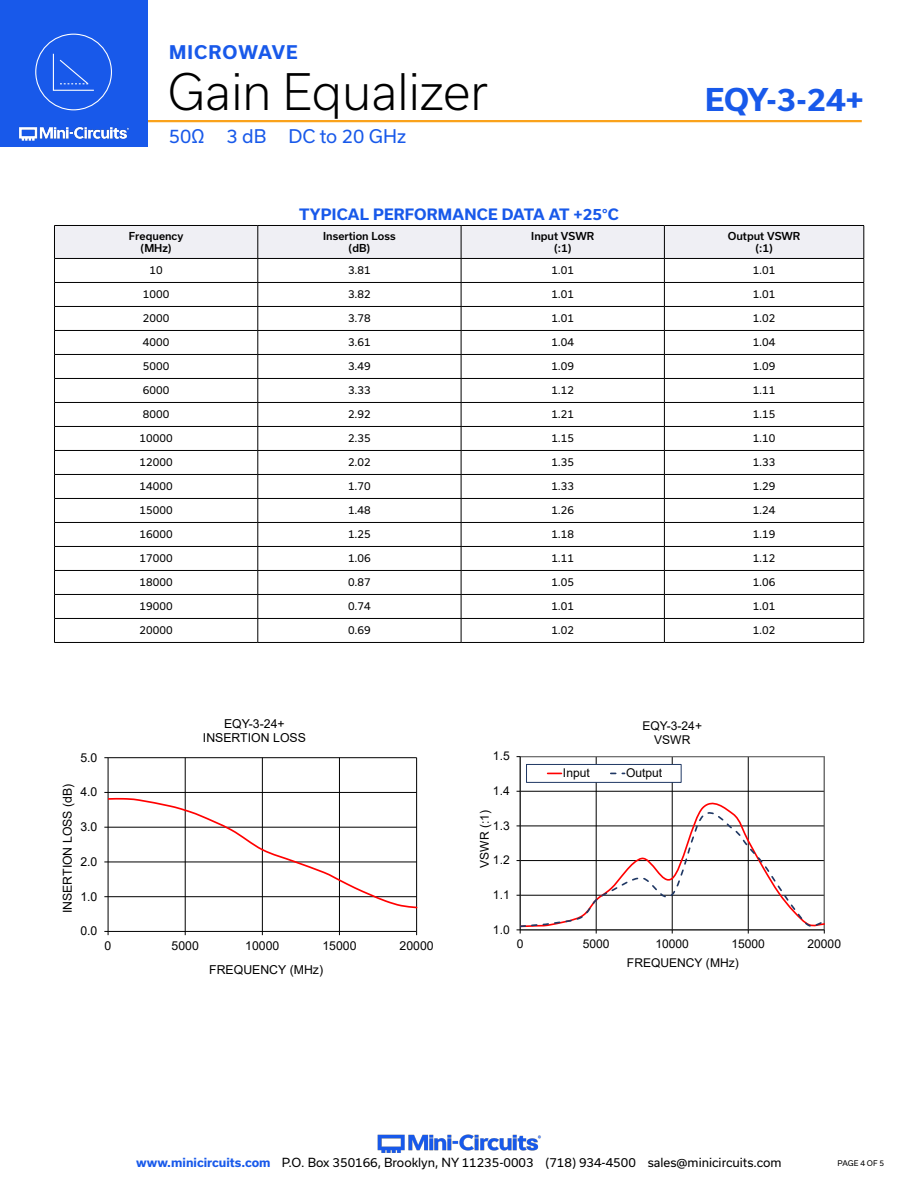
<style>
.page{position:relative;width:918px;height:1188px;background:#fff}
.page>*{position:absolute;margin:0;border:0;box-sizing:border-box;transform-origin:0 0}
.t1{font:300 48px "Usual";color:#000}
.t2{font:700 30px "Usual";color:#1859ea}
.t3{font:18px "Usual";color:#1859ea}
.t4{font:700 18px "Usual";letter-spacing:.06em;color:#1859ea}
.Blue_Headers{font:700 15px "Usual";letter-spacing:.015em;color:#1859ea}
.t5{font:12.3px/14.1px "Arial";color:#000;text-align:center}
.t6{font:12px "Usual";color:#000}
.t7{font:12px/14px "Arial";color:#000;text-align:center}
.Table_Body_Center{font:10.5px "Usual";color:#000}
.Table_Header_Center{font:500 10.5px "Usual";color:#000}
.t8{font:7.5px "Usual";color:#000}
.s1{font-weight:700;color:#1859ea}
</style>
<div class="page">
<hr style="left:129px;top:120px;width:733px;height:2px;background:#faa21b">
<div style="left:0;top:0;width:147px;height:147px;background:#1859ea"></div>
<img style="left:19px;top:126px;width:110px;height:15px">
<div style="left:35px;top:34px;width:77px;height:76px;border:1px solid #fff;border-radius:50%"></div>
<svg style="left:52px;top:53px;width:42px;height:38px"></svg>
<img style="left:377px;top:1134px;width:164px;height:19px">
<hr style="left:108px;top:757px;width:309px;height:1px;background:#000">
<hr style="left:185px;top:758px;width:1px;height:173px;background:#000">
<hr style="left:262px;top:758px;width:1px;height:173px;background:#000">
<hr style="left:339px;top:758px;width:1px;height:173px;background:#000">
<hr style="left:416px;top:758px;width:1px;height:173px;background:#000">
<hr style="left:108px;top:758px;width:1px;height:173px;background:#000">
<hr style="left:108px;top:931px;width:309px;height:1px;background:#000">
<svg style="left:104px;top:792px;width:313px;height:117px"></svg>
<hr style="left:596px;top:757px;width:1px;height:173px;background:#000">
<hr style="left:672px;top:757px;width:1px;height:173px;background:#000">
<hr style="left:748px;top:757px;width:1px;height:173px;background:#000">
<hr style="left:520px;top:757px;width:1px;height:173px;background:#000">
<svg style="left:517px;top:791px;width:308px;height:143px"></svg>
<div style="left:527px;top:764px;width:154px;height:18px;background:#fff"></div>
<div style="left:526px;top:764px;width:155px;height:19px;border:1px solid #203864"></div>
<svg style="left:548px;top:773px;width:13px;height:1px"></svg>
<svg style="left:54px;top:225px;width:811px;height:417px"></svg>
<hr style="left:54px;top:642px;width:204px;height:1px;background:#000">
<hr style="left:258px;top:642px;width:203px;height:1px;background:#000">
<hr style="left:461px;top:642px;width:203px;height:1px;background:#000">
<hr style="left:664px;top:642px;width:200px;height:1px;background:#000">
<h3 class="t4" style="left:169px;top:42px;width:130px">MICROWAVE</h3>
<h1 class="t1" style="left:168px;top:65px;width:322px">Gain Equalizer</h1>
<h3 class="t3" style="left:169px;top:125px;width:239px">50Ω 3 dB DC to 20 GHz</h3>
<p class="Table_Header_Center" style="left:129px;top:230px;width:56px">Frequency</p>
<p class="Table_Header_Center" style="left:141px;top:242px;width:33px">(MHz)</p>
<p class="Blue_Headers" style="left:299px;top:206px;width:321px">TYPICAL PERFORMANCE DATA AT +25°C</p>
<p class="Table_Header_Center" style="left:323px;top:230px;width:74px">Insertion Loss</p>
<p class="Table_Header_Center" style="left:349px;top:242px;width:23px">(dB)</p>
<p class="Table_Header_Center" style="left:531px;top:230px;width:64px">Input VSWR</p>
<p class="Table_Header_Center" style="left:554px;top:242px;width:19px">(:1)</p>
<h2 class="t2" style="left:705px;top:82px;width:160px">EQY-3-24+</h2>
<p class="Table_Header_Center" style="left:728px;top:230px;width:74px">Output VSWR</p>
<p class="Table_Header_Center" style="left:755px;top:242px;width:19px">(:1)</p>
<p class="Table_Body_Center" style="left:150px;top:264px;width:15px">10</p>
<p class="Table_Body_Center" style="left:348px;top:264px;width:24px">3.81</p>
<p class="Table_Body_Center" style="left:551px;top:264px;width:24px">1.01</p>
<p class="Table_Body_Center" style="left:753px;top:264px;width:24px">1.01</p>
<p class="Table_Body_Center" style="left:143px;top:288px;width:28px">1000</p>
<p class="Table_Body_Center" style="left:348px;top:288px;width:24px">3.82</p>
<p class="Table_Body_Center" style="left:551px;top:288px;width:24px">1.01</p>
<p class="Table_Body_Center" style="left:753px;top:288px;width:24px">1.01</p>
<p class="Table_Body_Center" style="left:143px;top:312px;width:28px">2000</p>
<p class="Table_Body_Center" style="left:348px;top:312px;width:24px">3.78</p>
<p class="Table_Body_Center" style="left:551px;top:312px;width:24px">1.01</p>
<p class="Table_Body_Center" style="left:753px;top:312px;width:24px">1.02</p>
<p class="Table_Body_Center" style="left:143px;top:336px;width:28px">4000</p>
<p class="Table_Body_Center" style="left:348px;top:336px;width:24px">3.61</p>
<p class="Table_Body_Center" style="left:551px;top:336px;width:24px">1.04</p>
<p class="Table_Body_Center" style="left:753px;top:336px;width:24px">1.04</p>
<p class="Table_Body_Center" style="left:143px;top:360px;width:28px">5000</p>
<p class="Table_Body_Center" style="left:348px;top:360px;width:24px">3.49</p>
<p class="Table_Body_Center" style="left:551px;top:360px;width:24px">1.09</p>
<p class="Table_Body_Center" style="left:753px;top:360px;width:24px">1.09</p>
<p class="Table_Body_Center" style="left:143px;top:384px;width:28px">6000</p>
<p class="Table_Body_Center" style="left:348px;top:384px;width:24px">3.33</p>
<p class="Table_Body_Center" style="left:551px;top:384px;width:24px">1.12</p>
<p class="Table_Body_Center" style="left:753px;top:384px;width:24px">1.11</p>
<p class="Table_Body_Center" style="left:143px;top:408px;width:28px">8000</p>
<p class="Table_Body_Center" style="left:348px;top:408px;width:24px">2.92</p>
<p class="Table_Body_Center" style="left:551px;top:408px;width:24px">1.21</p>
<p class="Table_Body_Center" style="left:753px;top:408px;width:24px">1.15</p>
<p class="Table_Body_Center" style="left:140px;top:432px;width:34px">10000</p>
<p class="Table_Body_Center" style="left:348px;top:432px;width:24px">2.35</p>
<p class="Table_Body_Center" style="left:551px;top:432px;width:24px">1.15</p>
<p class="Table_Body_Center" style="left:753px;top:432px;width:24px">1.10</p>
<p class="Table_Body_Center" style="left:140px;top:456px;width:34px">12000</p>
<p class="Table_Body_Center" style="left:348px;top:456px;width:24px">2.02</p>
<p class="Table_Body_Center" style="left:551px;top:456px;width:24px">1.35</p>
<p class="Table_Body_Center" style="left:753px;top:456px;width:24px">1.33</p>
<p class="Table_Body_Center" style="left:140px;top:480px;width:34px">14000</p>
<p class="Table_Body_Center" style="left:348px;top:480px;width:24px">1.70</p>
<p class="Table_Body_Center" style="left:551px;top:480px;width:24px">1.33</p>
<p class="Table_Body_Center" style="left:753px;top:480px;width:24px">1.29</p>
<p class="Table_Body_Center" style="left:140px;top:504px;width:34px">15000</p>
<p class="Table_Body_Center" style="left:348px;top:504px;width:24px">1.48</p>
<p class="Table_Body_Center" style="left:551px;top:504px;width:24px">1.26</p>
<p class="Table_Body_Center" style="left:753px;top:504px;width:24px">1.24</p>
<p class="Table_Body_Center" style="left:140px;top:528px;width:34px">16000</p>
<p class="Table_Body_Center" style="left:348px;top:528px;width:24px">1.25</p>
<p class="Table_Body_Center" style="left:551px;top:528px;width:24px">1.18</p>
<p class="Table_Body_Center" style="left:753px;top:528px;width:24px">1.19</p>
<p class="Table_Body_Center" style="left:140px;top:552px;width:34px">17000</p>
<p class="Table_Body_Center" style="left:348px;top:552px;width:24px">1.06</p>
<p class="Table_Body_Center" style="left:551px;top:552px;width:24px">1.11</p>
<p class="Table_Body_Center" style="left:753px;top:552px;width:24px">1.12</p>
<p class="Table_Body_Center" style="left:140px;top:576px;width:34px">18000</p>
<p class="Table_Body_Center" style="left:348px;top:576px;width:24px">0.87</p>
<p class="Table_Body_Center" style="left:551px;top:576px;width:24px">1.05</p>
<p class="Table_Body_Center" style="left:753px;top:576px;width:24px">1.06</p>
<p class="Table_Body_Center" style="left:140px;top:600px;width:34px">19000</p>
<p class="Table_Body_Center" style="left:348px;top:600px;width:24px">0.74</p>
<p class="Table_Body_Center" style="left:551px;top:600px;width:24px">1.01</p>
<p class="Table_Body_Center" style="left:753px;top:600px;width:24px">1.01</p>
<p class="Table_Body_Center" style="left:140px;top:624px;width:34px">20000</p>
<p class="Table_Body_Center" style="left:348px;top:624px;width:24px">0.69</p>
<p class="Table_Body_Center" style="left:551px;top:624px;width:24px">1.02</p>
<p class="Table_Body_Center" style="left:753px;top:624px;width:24px">1.02</p>
<p class="t5" style="left:203px;top:716px;width:104px">EQY-3-24+<br>INSERTION LOSS</p>
<p class="t7" style="left:643px;top:719px;width:61px">EQY-3-24+<br>VSWR</p>
<p class="t5" style="left:80px;top:750px;width:19px">5.0</p>
<p class="t7" style="left:493px;top:749px;width:18px">1.5</p>
<p class="t7" style="left:563px;top:766px;width:28px">Input</p>
<p class="t7" style="left:626px;top:766px;width:38px">Output</p>
<p class="t5" style="left:60px;top:913px;width:131px;rotate:-90deg">INSERTION LOSS (dB)</p>
<p class="t5" style="left:80px;top:785px;width:19px">4.0</p>
<p class="t5" style="left:80px;top:820px;width:19px">3.0</p>
<p class="t5" style="left:80px;top:854px;width:19px">2.0</p>
<p class="t5" style="left:80px;top:889px;width:19px">1.0</p>
<p class="t7" style="left:493px;top:784px;width:18px">1.4</p>
<p class="t7" style="left:477px;top:868px;width:59px;rotate:-90deg">VSWR (:1)</p>
<p class="t7" style="left:493px;top:818px;width:18px">1.3</p>
<p class="t7" style="left:493px;top:853px;width:18px">1.2</p>
<p class="t7" style="left:493px;top:888px;width:18px">1.1</p>
<p class="t5" style="left:80px;top:924px;width:19px">0.0</p>
<p class="t7" style="left:493px;top:922px;width:18px">1.0</p>
<p class="t5" style="left:105px;top:939px;width:8px">0</p>
<p class="t5" style="left:172px;top:939px;width:29px">5000</p>
<p class="t5" style="left:245px;top:939px;width:36px">10000</p>
<p class="t5" style="left:322px;top:939px;width:36px">15000</p>
<p class="t5" style="left:400px;top:939px;width:36px">20000</p>
<p class="t7" style="left:517px;top:937px;width:8px">0</p>
<p class="t7" style="left:583px;top:937px;width:28px">5000</p>
<p class="t7" style="left:655px;top:937px;width:35px">10000</p>
<p class="t7" style="left:731px;top:937px;width:35px">15000</p>
<p class="t7" style="left:807px;top:937px;width:35px">20000</p>
<p class="t5" style="left:209px;top:962px;width:115px">FREQUENCY (MHz)</p>
<p class="t7" style="left:627px;top:956px;width:113px">FREQUENCY (MHz)</p>
<p class="t6" style="left:136px;top:1156px;width:647px"><span class="s1">www.minicircuits.com</span> P.O. Box 350166, Brooklyn, NY 11235-0003 (718) 934-4500 sales@minicircuits.com</p>
<p class="t8" style="left:838px;top:1159px;width:48px">PAGE 4 OF 5</p>
</div>
